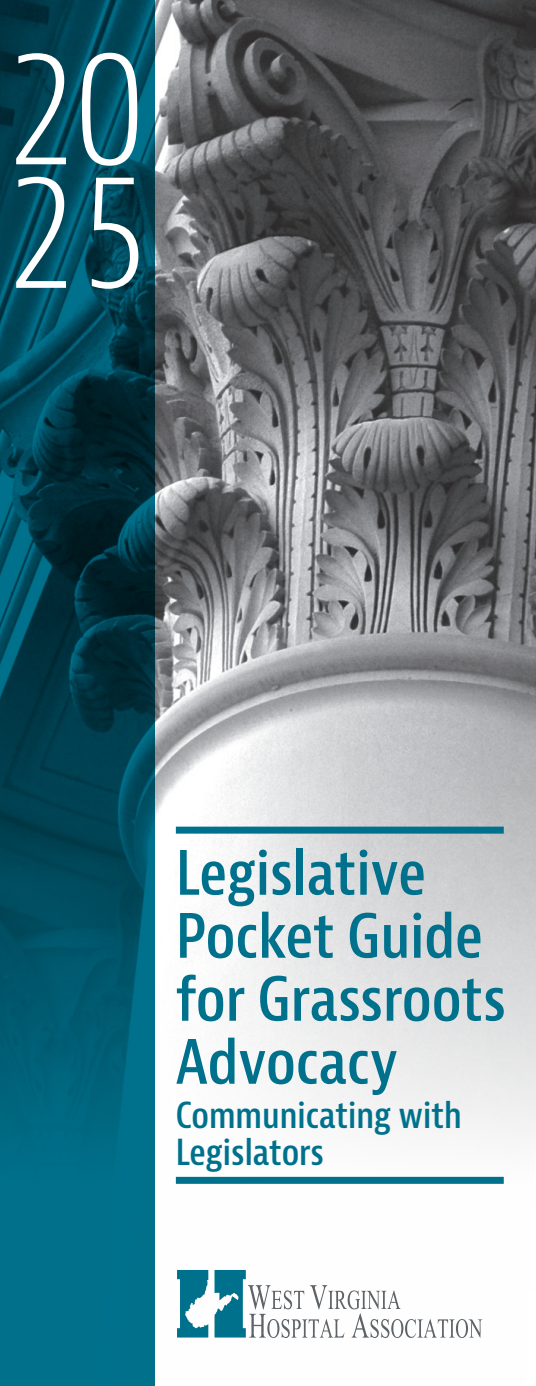
<style>
.page{position:relative;width:536px;height:1386px;background:#fff}
.page>*{position:absolute;margin:0;border:0;box-sizing:border-box;transform-origin:0 0}
.t1{font:300 condensed 160.12px/123.5px "Bernina Sans";color:#fff}
.t2{font:600 condensed 59.5px/63px "Bernina Sans";color:#00718c}
.t3{font:600 condensed 35px/36.8px "Bernina Sans";color:#00718c}
</style>
<div class="page">
<img style="left:155px;top:0;width:381px;height:1338px">
<svg style="left:0;top:0;width:155px;height:1386px;background:#004e61"></svg>
<svg style="left:177px;top:1270px;width:31px;height:68px"></svg>
<svg style="left:214px;top:1270px;width:268px;height:68px"></svg>
<div style="left:176px;top:827px;width:327px;height:7px;background:#00718c"></div>
<div style="left:176px;top:1177px;width:327px;height:7px;background:#00718c"></div>
<p class="t1" style="left:10px;top:49px;width:139px">20<br>25</p>
<p class="t2" style="left:176px;top:843px;width:331px">Legislative<br>Pocket Guide for Grassroots<br>Advocacy</p>
<p class="t3" style="left:176px;top:1098px;width:287px">Communicating with<br>Legislators</p>
</div>
